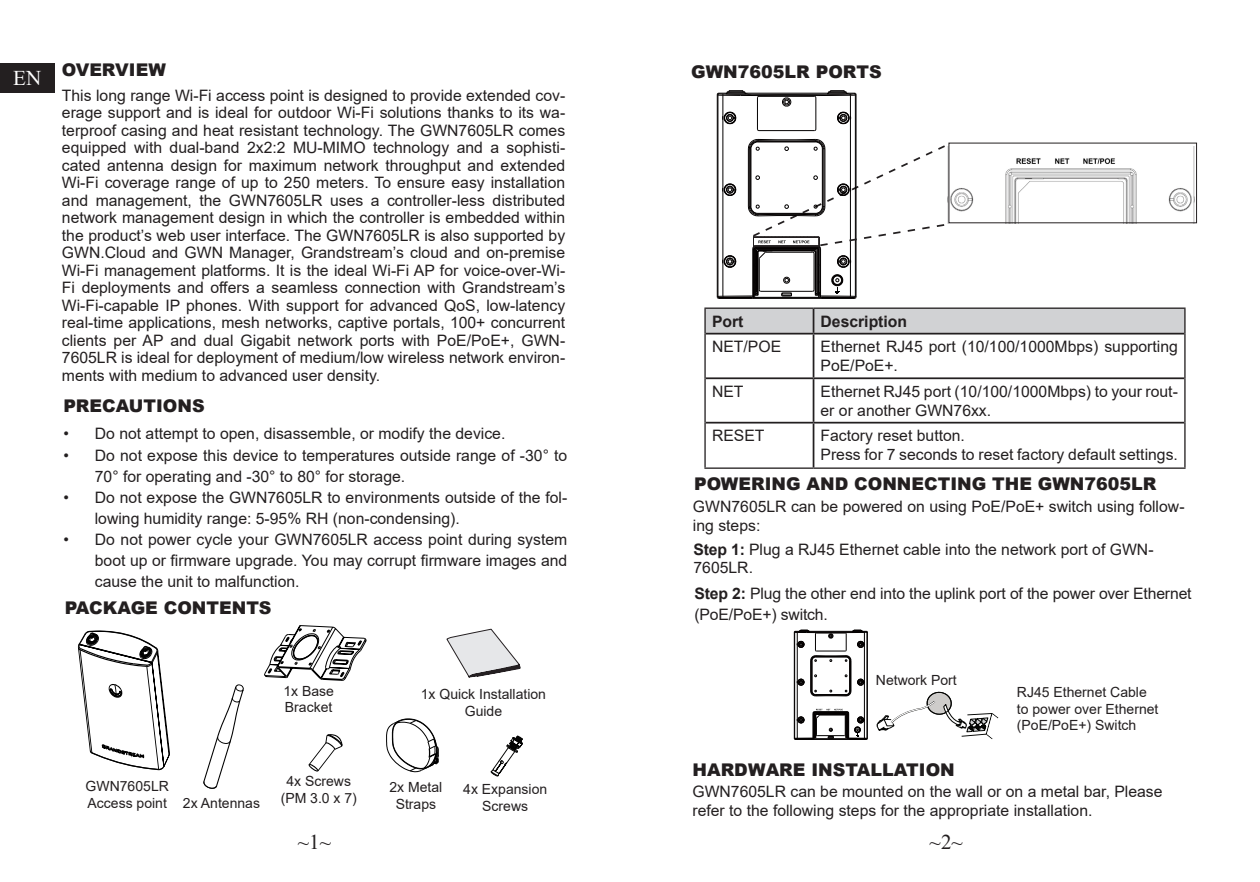
<style>
.page{position:relative;width:1260px;height:882px;background:#fff}
.page>*{position:absolute;margin:0;border:0;box-sizing:border-box;transform-origin:0 0}
.t1{font:21px "Times New Roman";color:#231f20}
.t2{font:21px "Times New Roman";color:#fff}
.t3{font:900 17.5px "Arial";color:#231f20}
.t4{font:15.75px/17.5px "Arial";color:#231f20}
.t5{font:700 15.75px "Arial";color:#231f20}
.t6{font:14px/16.8px "Arial";color:#231f20}
.s1{font-weight:700}
</style>
<div class="page">
<div style="left:0;top:63px;width:55px;height:30px;background:#231f20"></div>
<svg style="left:78px;top:630px;width:92px;height:141px"></svg>
<svg style="left:264px;top:625px;width:103px;height:56px"></svg>
<svg style="left:386px;top:719px;width:53px;height:53px"></svg>
<hr style="left:704px;top:308px;width:110px;height:1px;background:#231f20">
<hr style="left:704px;top:309px;width:2px;height:25px;background:#231f20">
<hr style="left:814px;top:308px;width:372px;height:1px;background:#231f20">
<hr style="left:1184px;top:309px;width:2px;height:25px;background:#231f20">
<hr style="left:704px;top:334px;width:2px;height:44px;background:#231f20">
<hr style="left:1184px;top:334px;width:2px;height:44px;background:#231f20">
<hr style="left:704px;top:378px;width:2px;height:45px;background:#231f20">
<hr style="left:1184px;top:378px;width:2px;height:45px;background:#231f20">
<hr style="left:704px;top:423px;width:2px;height:44px;background:#231f20">
<hr style="left:1184px;top:423px;width:2px;height:44px;background:#231f20">
<hr style="left:704px;top:467px;width:110px;height:2px;background:#231f20">
<hr style="left:814px;top:467px;width:372px;height:2px;background:#231f20">
<svg style="left:705px;top:308px;width:480px;height:26px;background:#c7c8ca"></svg>
<hr style="left:706px;top:333px;width:108px;height:2px;background:#231f20">
<hr style="left:814px;top:333px;width:370px;height:2px;background:#231f20">
<hr style="left:813px;top:335px;width:1px;height:42px;background:#231f20">
<hr style="left:706px;top:377px;width:108px;height:2px;background:#231f20">
<hr style="left:814px;top:377px;width:370px;height:2px;background:#231f20">
<hr style="left:813px;top:379px;width:1px;height:43px;background:#231f20">
<hr style="left:706px;top:422px;width:108px;height:2px;background:#231f20">
<hr style="left:814px;top:422px;width:370px;height:2px;background:#231f20">
<hr style="left:813px;top:424px;width:1px;height:43px;background:#231f20">
<svg style="left:308px;top:734px;width:35px;height:38px"></svg>
<hr style="left:856px;top:94px;width:1px;height:203px;background:#030000">
<hr style="left:855px;top:95px;width:1px;height:201px;background:#030000">
<hr style="left:850px;top:95px;width:1px;height:201px;background:#030000">
<hr style="left:759px;top:130px;width:55px;height:1px;background:#030000">
<hr style="left:816px;top:98px;width:1px;height:31px;background:#030000">
<hr style="left:757px;top:98px;width:1px;height:31px;background:#030000">
<hr style="left:723px;top:95px;width:1px;height:201px;background:#030000">
<hr style="left:718px;top:95px;width:1px;height:201px;background:#030000">
<hr style="left:717px;top:94px;width:1px;height:203px;background:#030000">
<svg style="left:837px;top:112px;width:14px;height:13px"></svg>
<svg style="left:723px;top:112px;width:13px;height:13px"></svg>
<svg style="left:717px;top:90px;width:140px;height:16px"></svg>
<svg style="left:877px;top:691px;width:121px;height:48px"></svg>
<svg style="left:203px;top:685px;width:41px;height:104px"></svg>
<img style="left:947px;top:146px;width:248px;height:77px">
<svg style="left:717px;top:139px;width:228px;height:160px"></svg>
<svg style="left:491px;top:735px;width:32px;height:42px"></svg>
<hr style="left:867px;top:632px;width:1px;height:106px;background:#030000">
<hr style="left:864px;top:632px;width:1px;height:106px;background:#030000">
<hr style="left:851px;top:661px;width:1px;height:30px;background:#030000">
<hr style="left:850px;top:661px;width:1px;height:30px;background:#030000">
<hr style="left:849px;top:661px;width:1px;height:30px;background:#030000">
<hr style="left:812px;top:661px;width:1px;height:30px;background:#030000">
<hr style="left:811px;top:661px;width:1px;height:30px;background:#030000">
<hr style="left:810px;top:661px;width:1px;height:30px;background:#030000">
<hr style="left:797px;top:632px;width:1px;height:106px;background:#030000">
<hr style="left:794px;top:632px;width:1px;height:107px;background:#030000">
<svg style="left:858px;top:679px;width:7px;height:7px"></svg>
<svg style="left:794px;top:630px;width:74px;height:32px"></svg>
<svg style="left:797px;top:679px;width:8px;height:7px"></svg>
<svg style="left:811px;top:690px;width:40px;height:7px"></svg>
<svg style="left:794px;top:709px;width:74px;height:31px"></svg>
<svg style="left:447px;top:628px;width:74px;height:49px"></svg>
<p class="t2" style="left:13px;top:63px;width:29px">EN</p>
<p class="t3" style="left:62px;top:57px;width:105px">OVERVIEW</p>
<p class="t4" style="left:62px;top:86px;width:505px;text-align:justify">This long range Wi-Fi access point is designed to provide extended cov&shy;erage support and is ideal for outdoor Wi-Fi solutions thanks to its wa&shy;terproof casing and heat resistant technology. The GWN7605LR comes equipped with dual-band 2x2:2 MU-MIMO technology and a sophisti&shy;cated antenna design for maximum network throughput and extended Wi-Fi coverage range of up to 250 meters. To ensure easy installation and management, the GWN7605LR uses a controller-less distributed network management design in which the controller is embedded within the product’s web user interface. The GWN7605LR is also supported by GWN.Cloud and GWN Manager, Grandstream’s cloud and on-premise Wi-Fi management platforms. It is the ideal Wi-Fi AP for voice-over-Wi-Fi deployments and offers a seamless connection with Grandstream’s Wi-Fi-capable IP phones. With support for advanced QoS, low-latency real-time applications, mesh networks, captive portals, 100+ concurrent clients per AP and dual Gigabit network ports with PoE/PoE+, GWN-7605LR is ideal for deployment of medium/low wireless network environ&shy;ments with medium to advanced user density.</p>
<p class="t3" style="left:63px;top:393px;width:143px">PRECAUTIONS</p>
<p class="t4" style="left:63px;top:425px;width:444px">• Do not attempt to open, disassemble, or modify the device.</p>
<p class="t4" style="left:95px;top:444px;width:474px;line-height:21px;text-indent:-32px">• Do not expose this device to temperatures outside range of -30° to<br>70° for operating and -30° to 80° for storage.</p>
<p class="t4" style="left:95px;top:487px;width:474px;line-height:21px;text-indent:-31px">• Do not expose the GWN7605LR to environments outside of the fol&shy;lowing humidity range: 5-95% RH (non-condensing).</p>
<p class="t4" style="left:95px;top:529px;width:474px;line-height:21px;text-align:justify;text-indent:-32px">• Do not power cycle your GWN7605LR access point during system boot up or firmware upgrade. You may corrupt firmware images and cause the unit to malfunction.</p>
<p class="t3" style="left:65px;top:595px;width:208px">PACKAGE CONTENTS</p>
<p class="t6" style="left:283px;top:682px;width:52px">1x Base<br>Bracket</p>
<p class="t6" style="left:421px;top:686px;width:127px;text-align:center">1x Quick Installation<br>Guide</p>
<p class="t6" style="left:86px;top:778px;width:85px">GWN7605LR</p>
<p class="t6" style="left:88px;top:795px;width:81px">Access point</p>
<p class="t6" style="left:287px;top:773px;width:66px">4x Screws</p>
<p class="t6" style="left:281px;top:789px;width:78px">(PM 3.0 x 7)</p>
<p class="t6" style="left:389px;top:778px;width:54px;text-align:center">2x Metal<br>Straps</p>
<p class="t6" style="left:463px;top:781px;width:86px">4x Expansion</p>
<p class="t6" style="left:183px;top:795px;width:79px">2x Antennas</p>
<p class="t6" style="left:482px;top:797px;width:47px">Screws</p>
<p class="t3" style="left:691px;top:59px;width:192px">GWN7605LR PORTS</p>
<p class="t5" style="left:712px;top:310px;width:33px">Port</p>
<p class="t5" style="left:821px;top:310px;width:88px">Description</p>
<p class="t4" style="left:712px;top:338px;width:71px">NET/POE</p>
<p class="t4" style="left:821px;top:337px;width:359px;line-height:18.9px">Ethernet RJ45 port (10/100/1000Mbps) supporting<br>PoE/PoE+.</p>
<p class="t4" style="left:712px;top:382px;width:33px">NET</p>
<p class="t4" style="left:821px;top:382px;width:359px;line-height:18.9px">Ethernet RJ45 port (10/100/1000Mbps) to your rout&shy;er or another GWN76xx.</p>
<p class="t4" style="left:712px;top:427px;width:54px">RESET</p>
<p class="t4" style="left:821px;top:427px;width:146px">Factory reset button.</p>
<p class="t4" style="left:821px;top:446px;width:359px">Press for 7 seconds to reset factory default settings.</p>
<p class="t3" style="left:694px;top:471px;width:464px">POWERING AND CONNECTING THE GWN7605LR</p>
<p class="t4" style="left:693px;top:497px;width:493px;line-height:18.9px">GWN7605LR can be powered on using PoE/PoE+ switch using follow&shy;ing steps:</p>
<p class="t4" style="left:694px;top:539px;width:462px;line-height:18.9px"><span class="s1">Step 1:</span> Plug a RJ45 Ethernet cable into the network port of GWN-<br>7605LR.</p>
<p class="t4" style="left:695px;top:582px;width:499px;line-height:21px"><span class="s1">Step 2:</span> Plug the other end into the uplink port of the power over Ethernet (PoE/PoE+) switch.</p>
<p class="t6" style="left:876px;top:672px;width:82px">Network Port</p>
<p class="t3" style="left:692px;top:757px;width:264px">HARDWARE INSTALLATION</p>
<p class="t6" style="left:1017px;top:683px;width:143px">RJ45 Ethernet Cable to power over Ethernet (PoE/PoE+) Switch</p>
<p class="t4" style="left:692px;top:782px;width:472px;line-height:18.9px">GWN7605LR can be mounted on the wall or on a metal bar, Please refer to the following steps for the appropriate installation.</p>
<p class="t1" style="left:298px;top:827px;width:35px">~1~</p>
<p class="t1" style="left:930px;top:827px;width:35px">~2~</p>
</div>
